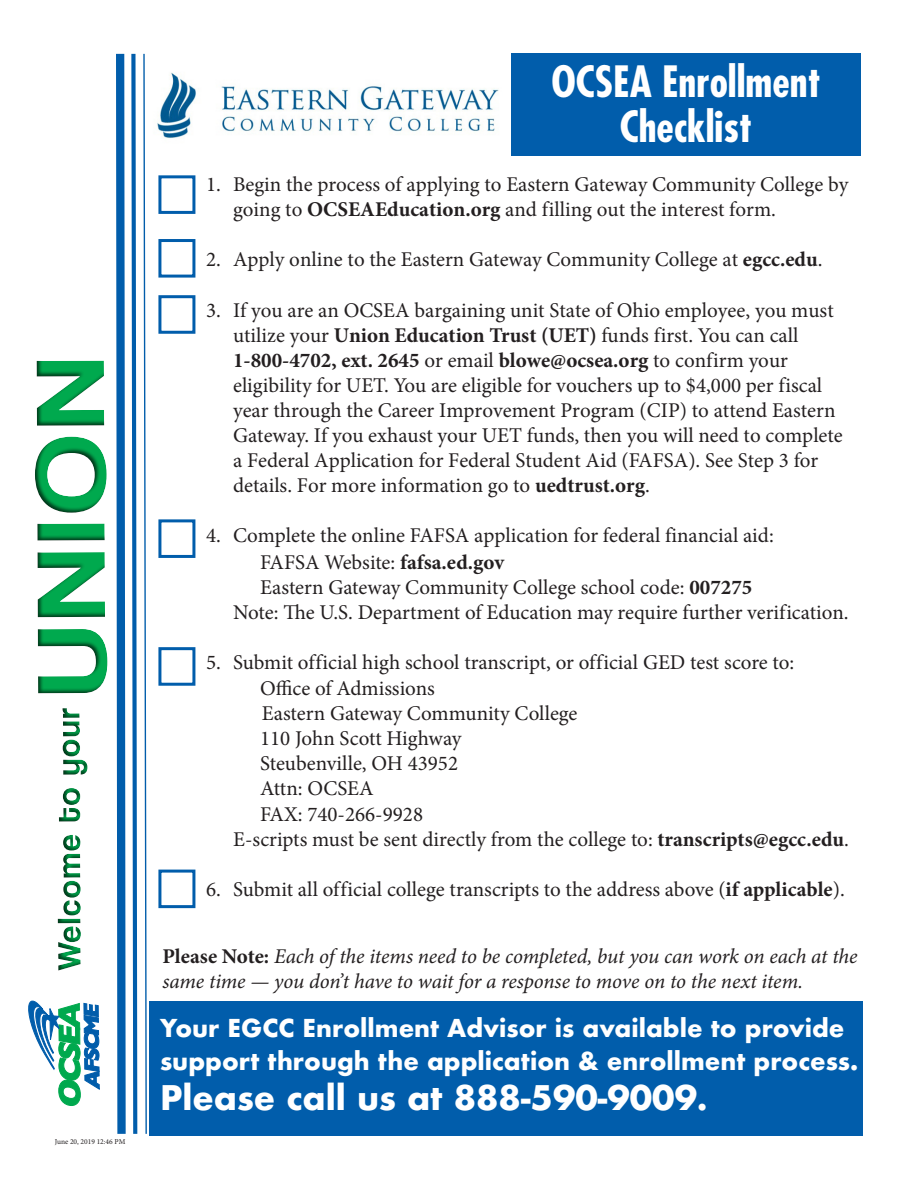
<style>
.page{position:relative;width:918px;height:1188px;background:#fff}
.page>*{position:absolute;margin:0;border:0;box-sizing:border-box;transform-origin:0 0}
.t1{font:700 condensed 42px/45px "Futura";color:#fff;text-align:center}
.t2{font:700 33px "Futura";color:#fff}
.t3{font:700 24px/33px "Futura";color:#fff}
.t4{font:21px/25px "Minion Pro";color:#231f20}
.t5{font:italic 21px/25.2px "Minion Pro";letter-spacing:-.01em;color:#231f20}
.t6{font:7.5px "Minion Pro";color:#231f20}
.s1{font-weight:700}
.s2{font-weight:700;font-style:normal}
.s3{font-size:30px}
</style>
<div class="page">
<svg style="left:28px;top:53px;width:119px;height:1081px"></svg>
<img style="left:157px;top:72px;width:342px;height:67px">
<div style="left:511px;top:54px;width:350px;height:102px;background:#015dab"></div>
<div style="left:158px;top:175px;width:37px;height:39px;border:3px solid #015dab"></div>
<div style="left:158px;top:239px;width:37px;height:39px;border:3px solid #015dab"></div>
<div style="left:158px;top:519px;width:37px;height:39px;border:3px solid #015dab"></div>
<div style="left:158px;top:647px;width:37px;height:39px;border:3px solid #015dab"></div>
<div style="left:158px;top:870px;width:37px;height:38px;border:3px solid #015dab"></div>
<div style="left:158px;top:295px;width:37px;height:39px;border:3px solid #015dab"></div>
<div style="left:149px;top:1001px;width:714px;height:135px;background:#015dab"></div>
<p class="t6" style="left:55px;top:1136px;width:72px">June 20, 2019 12:46 PM</p>
<p class="t1" style="left:551px;top:60px;width:271px">OCSEA Enrollment<br>Checklist</p>
<p class="t4" style="left:233px;top:171px;width:617px;text-indent:-27px">1. Begin the process of applying to Eastern Gateway Community College by going to <span class="s1">OCSEAEducation.org</span> and f illing out the interest form.</p>
<p class="t4" style="left:206px;top:247px;width:618px">2. Apply online to the Eastern Gateway Community College at <span class="s1">egcc.edu</span>.</p>
<p class="t4" style="left:233px;top:298px;width:611px;text-indent:-27px">3. If you are an OCSEA bargaining unit State of Ohio employee, you must utilize your <span class="s1">Union Education Trust (UET)</span> funds f irst. You can call <span class="s1">1-800-4702, ext. 2645</span> or email <span class="s1">blowe@ocsea.org</span> to conf irm your eligibility for UET. You are eligible for vouchers up to $4,000 per f iscal year through the Career Improvement Program (CIP) to attend Eastern Gateway. If you exhaust your UET funds, then you will need to complete a Federal Application for Federal Student Aid (FAFSA). See Step 3 for details. For more information go to <span class="s1">uedtrust.org</span>.</p>
<p class="t4" style="left:206px;top:523px;width:569px">4. Complete the online FAFSA application for federal financial aid:</p>
<p class="t4" style="left:260px;top:549px;width:246px">FAFSA Website: <span class="s1">fafsa.ed.gov</span></p>
<p class="t4" style="left:260px;top:575px;width:494px">Eastern Gateway Community College school code: <span class="s1">007275</span></p>
<p class="t4" style="left:233px;top:600px;width:617px">Note: The U.S. Department of Education may require further verification.</p>
<p class="t4" style="left:206px;top:650px;width:590px">5. Submit official high school transcript, or official GED test score to:</p>
<p class="t4" style="left:260px;top:675px;width:176px">Office of Admissions</p>
<p class="t4" style="left:262px;top:701px;width:317px">Eastern Gateway Community College</p>
<p class="t4" style="left:260px;top:726px;width:203px">110 John Scott Highway</p>
<p class="t4" style="left:260px;top:751px;width:200px">Steubenville, OH 43952</p>
<p class="t4" style="left:260px;top:776px;width:115px">Attn: OCSEA</p>
<p class="t4" style="left:260px;top:801px;width:165px">FAX: 740-266-9928</p>
<p class="t4" style="left:233px;top:827px;width:617px">E-scripts must be sent directly from the college to: <span class="s1">transcripts@egcc.edu</span>.</p>
<p class="t4" style="left:206px;top:877px;width:640px">6. Submit all official college transcripts to the address above (<span class="s1">if applicable</span>).</p>
<p class="t5" style="left:162px;top:943px;width:697px"><span class="s2">Please Note:</span> Each of the items need to be completed, but you can work on each at the same time — you don’t have to wait for a response to move on to the next item.</p>
<p class="t3" style="left:160px;top:1011px;width:700px">Your EGCC Enrollment Advisor is available to provide support through the application &amp; enrollment process.</p>
<p class="t2" style="left:160px;top:1073px;width:549px">Please call us at 888-590-9009<span class="s3">.</span></p>
</div>
